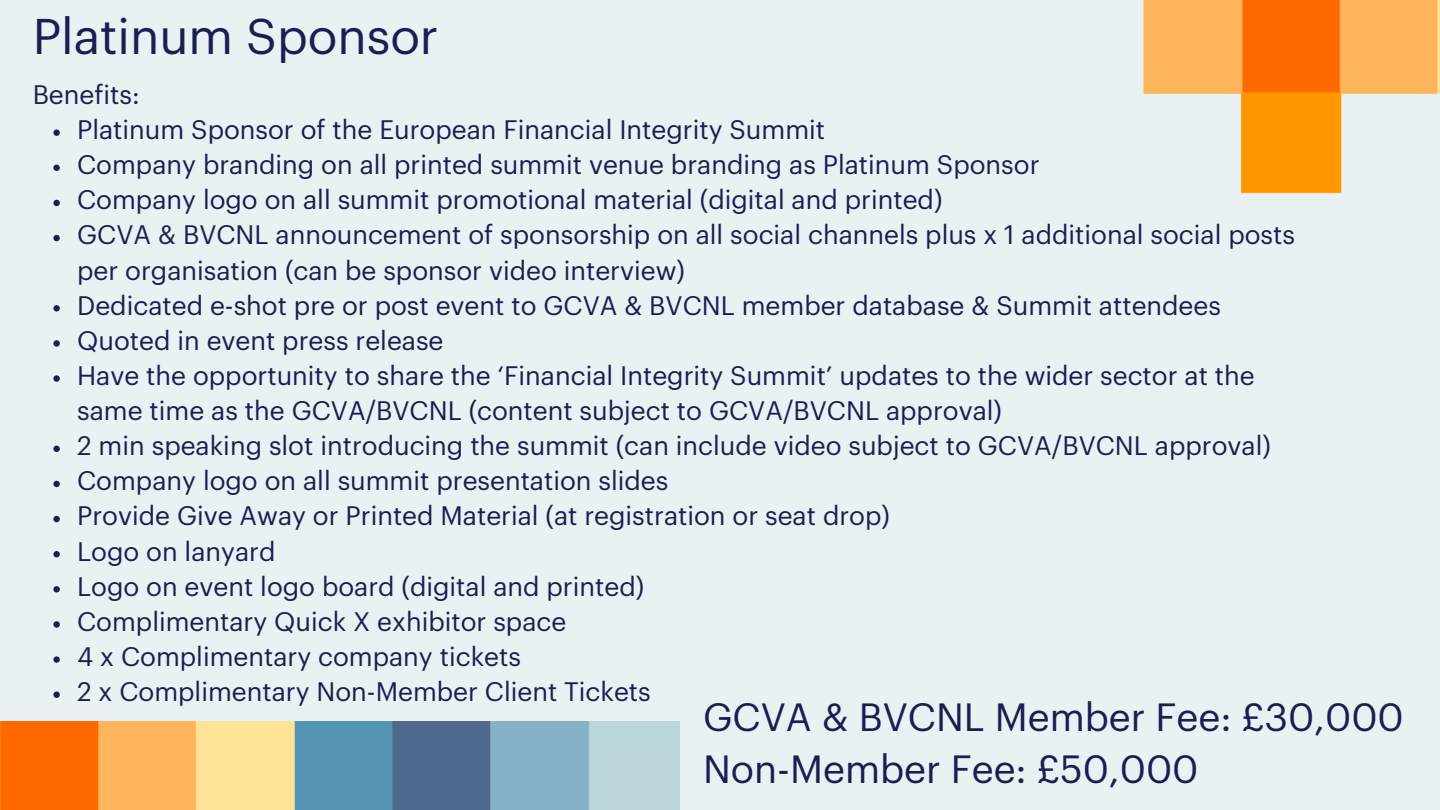
<style>
.page{position:relative;width:1440px;height:810px;background:#eaf1f2}
.page>*{position:absolute;margin:0;border:0;box-sizing:border-box;transform-origin:0 0}
.t1{font:49px "Graphik";color:#1b1e50}
.t2{font:38.6px/52.6px "Graphik";color:#1b1e50}
.t3{font:26.2px/35.2px "Graphik";color:#1b1e50}
</style>
<div class="page">
<img style="left:0;top:721px;width:679px;height:89px">
<svg style="left:53px;top:129px;width:7px;height:7px"></svg>
<svg style="left:53px;top:165px;width:7px;height:6px"></svg>
<svg style="left:53px;top:200px;width:7px;height:6px"></svg>
<svg style="left:53px;top:235px;width:7px;height:6px"></svg>
<svg style="left:53px;top:305px;width:7px;height:7px"></svg>
<svg style="left:53px;top:340px;width:7px;height:7px"></svg>
<svg style="left:53px;top:375px;width:7px;height:7px"></svg>
<svg style="left:53px;top:446px;width:7px;height:6px"></svg>
<svg style="left:53px;top:481px;width:7px;height:6px"></svg>
<svg style="left:53px;top:516px;width:7px;height:6px"></svg>
<svg style="left:53px;top:551px;width:7px;height:6px"></svg>
<svg style="left:53px;top:586px;width:7px;height:7px"></svg>
<svg style="left:53px;top:621px;width:7px;height:7px"></svg>
<svg style="left:53px;top:656px;width:7px;height:7px"></svg>
<svg style="left:53px;top:692px;width:7px;height:6px"></svg>
<img style="left:1143px;top:0;width:297px;height:194px">
<p class="t1" style="left:33px;top:14px;width:407px">Platinum Sponsor</p>
<h1 class="t3" style="left:33px;top:78px;width:108px">Benefits:</h1>
<p class="t3" style="left:77px;top:113px;width:749px">Platinum Sponsor of the European Financial Integrity Summit</p>
<p class="t3" style="left:77px;top:148px;width:964px">Company branding on all printed summit venue branding as Platinum Sponsor</p>
<p class="t3" style="left:77px;top:183px;width:867px">Company logo on all summit promotional material (digital and printed)</p>
<p class="t3" style="left:77px;top:219px;width:1219px">GCVA &amp; BVCNL announcement of sponsorship on all social channels plus x 1 additional social posts per organisation (can be sponsor video interview)</p>
<p class="t3" style="left:77px;top:289px;width:1145px">Dedicated e-shot pre or post event to GCVA &amp; BVCNL member database &amp; Summit attendees</p>
<p class="t3" style="left:77px;top:324px;width:368px">Quoted in event press release</p>
<p class="t3" style="left:77px;top:359px;width:1179px">Have the opportunity to share the ‘Financial Integrity Summit’ updates to the wider sector at the same time as the GCVA/BVCNL (content subject to GCVA/BVCNL approval)</p>
<p class="t3" style="left:77px;top:429px;width:1195px">2 min speaking slot introducing the summit (can include video subject to GCVA/BVCNL approval)</p>
<p class="t3" style="left:77px;top:464px;width:593px">Company logo on all summit presentation slides</p>
<p class="t3" style="left:77px;top:500px;width:814px">Provide Give Away or Printed Material (at registration or seat drop)</p>
<p class="t3" style="left:77px;top:535px;width:200px">Logo on lanyard</p>
<p class="t3" style="left:77px;top:570px;width:569px">Logo on event logo board (digital and printed)</p>
<p class="t3" style="left:77px;top:605px;width:491px">Complimentary Quick X exhibitor space</p>
<p class="t3" style="left:77px;top:640px;width:445px">4 x Complimentary company tickets</p>
<p class="t3" style="left:77px;top:675px;width:575px">2 x Complimentary Non-Member Client Tickets</p>
<p class="t2" style="left:703px;top:692px;width:702px">GCVA &amp; BVCNL Member Fee: £30,000<br>Non-Member Fee: £50,000</p>
</div>
